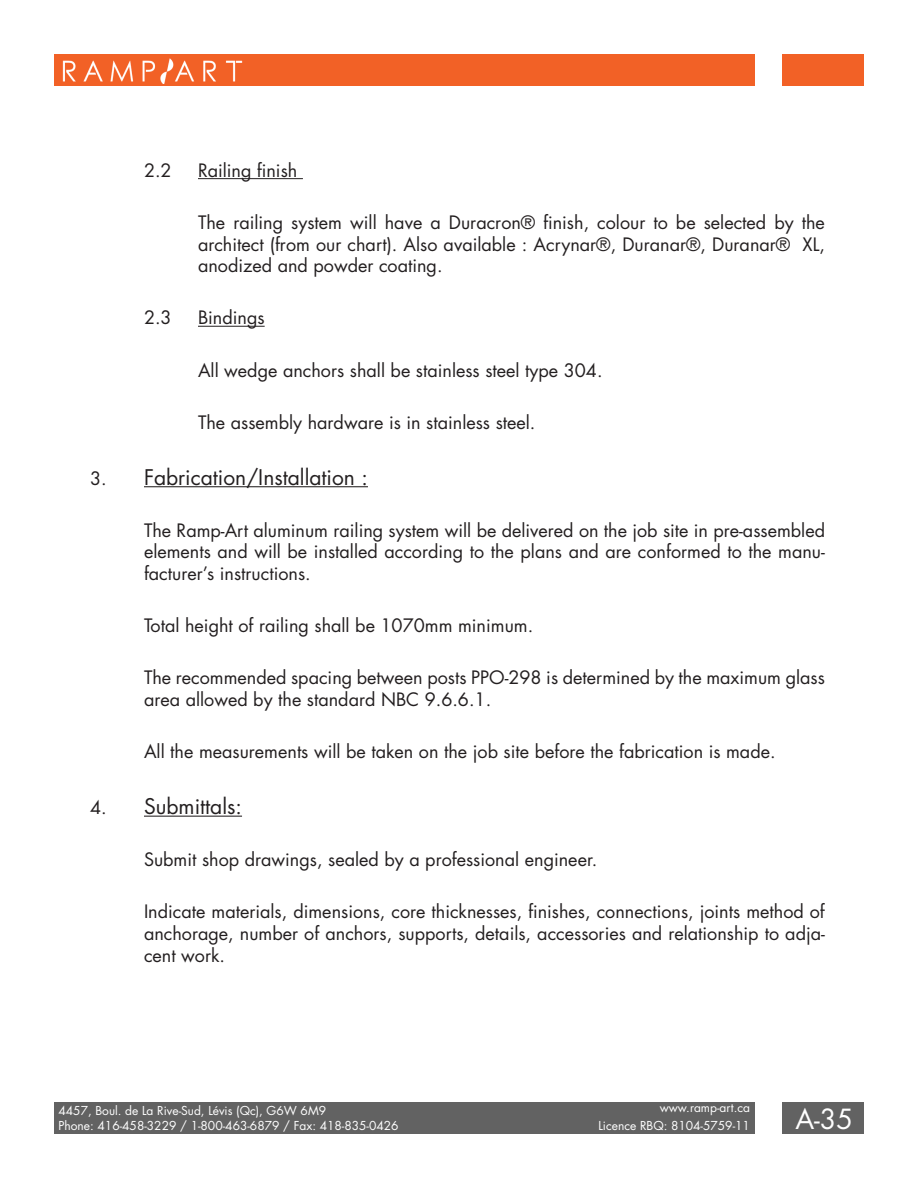
<style>
.page{position:relative;width:918px;height:1188px;background:#fff}
.page>*{position:absolute;margin:0;border:0;box-sizing:border-box;transform-origin:0 0}
.t1{font:27px "Futura Std";color:#fff}
.t2{font:21px "Futura Std";color:#231f20}
.t3{font:18px/21.6px "Futura Std";color:#231f20;text-align:justify}
.t4{font:12px/15px "Futura Std";color:#fff}
.s1{font-size:18px}
</style>
<div class="page">
<div style="left:54px;top:1102px;width:701px;height:32px;background:#626262"></div>
<div style="left:782px;top:1102px;width:82px;height:32px;background:#626262"></div>
<div style="left:54px;top:54px;width:701px;height:32px;background:#f26126"></div>
<div style="left:782px;top:54px;width:82px;height:32px;background:#f26126"></div>
<hr style="left:198px;top:178px;width:105px;height:1px;background:#231f20">
<hr style="left:198px;top:326px;width:67px;height:1px;background:#231f20">
<hr style="left:144px;top:486px;width:224px;height:1px;background:#231f20">
<hr style="left:144px;top:816px;width:98px;height:1px;background:#231f20">
<p class="t3" style="left:144px;top:160px;width:29px">2.2</p>
<p class="t3" style="left:198px;top:160px;width:101px">Railing finish</p>
<p class="t3" style="left:198px;top:212px;width:629px">The railing system will have a Duracron® finish, colour to be selected by the architect (from our chart). Also available : Acrynar®, Duranar®, Duranar® XL, anodized and powder coating.</p>
<p class="t3" style="left:144px;top:307px;width:29px">2.3</p>
<p class="t3" style="left:198px;top:307px;width:68px">Bindings</p>
<p class="t3" style="left:198px;top:359px;width:406px">All wedge anchors shall be stainless steel type 304.</p>
<p class="t3" style="left:198px;top:412px;width:339px">The assembly hardware is in stainless steel.</p>
<p class="t2" style="left:90px;top:464px;width:279px"><span class="s1">3.</span> Fabrication/Installation :</p>
<p class="t3" style="left:144px;top:520px;width:683px">The Ramp-Art aluminum railing system will be delivered on the job site in pre-assembled elements and will be installed according to the plans and are conformed to the manu&shy;facturer’s instructions.</p>
<p class="t3" style="left:144px;top:615px;width:391px">Total height of railing shall be 1070mm minimum.</p>
<p class="t3" style="left:144px;top:667px;width:682px">The recommended spacing between posts PPO-298 is determined by the maximum glass area allowed by the standard NBC 9.6.6.1.</p>
<p class="t3" style="left:144px;top:741px;width:633px">All the measurements will be taken on the job site before the fabrication is made.</p>
<p class="t2" style="left:90px;top:793px;width:154px"><span class="s1">4.</span> Submittals:</p>
<p class="t3" style="left:144px;top:849px;width:455px">Submit shop drawings, sealed by a professional engineer.</p>
<p class="t3" style="left:144px;top:901px;width:683px">Indicate materials, dimensions, core thicknesses, finishes, connections, joints method of anchorage, number of anchors, supports, details, accessories and relationship to adja&shy;cent work.</p>
<p class="t4" style="left:598px;top:1099px;width:153px;line-height:18px;text-align:right">www.ramp-art.ca<br>Licence RBQ: 8104-5759-11</p>
<p class="t4" style="left:58px;top:1103px;width:342px">4457, Boul. de La Rive-Sud, Lévis (Qc), G6W 6M9<br>Phone: 416-458-3229 / 1-800-463-6879 / Fax: 418-835-0426</p>
<h1 class="t1" style="left:795px;top:1102px;width:59px">A-35</h1>
</div>
